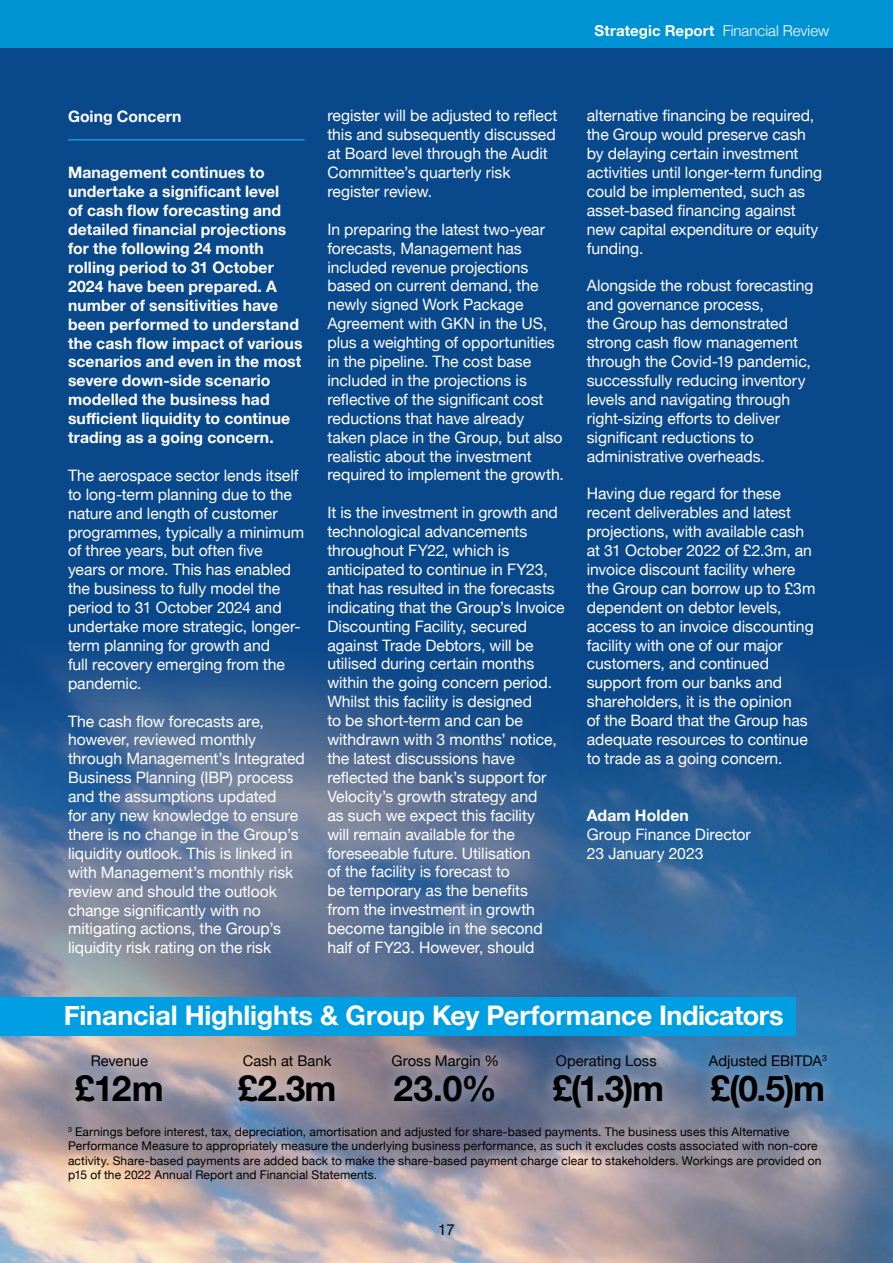
<style>
.page{position:relative;width:893px;height:1263px;background:#fff}
.page>*{position:absolute;margin:0;border:0;box-sizing:border-box;transform-origin:0 0}
.t1{font:700 35.25px "Helvetica Neue";letter-spacing:-.01em;color:#000}
.t2{font:700 27px "Helvetica Neue";letter-spacing:-.01em;color:#fff}
.t3{font:15.75px/18.9px "Helvetica Neue";letter-spacing:-.005em;color:#fff}
.t4{font:700 15.75px/18.9px "Helvetica Neue";letter-spacing:.005em;color:#fff}
.t5{font:700 15px "Helvetica Neue";letter-spacing:.005em;color:#fff}
.t6{font:15px "Helvetica Neue";color:#000}
.t7{font:14.7px "Helvetica Neue";color:#000}
.t8{font:12px/14.4px "Helvetica Neue";letter-spacing:.01em;color:#000}
.s1{font-weight:300}
</style>
<div class="page">
<div style="left:0;top:0;width:893px;height:49px;background:#0093d3"></div>
<div style="left:0;top:49px;width:893px;height:1214px;background:#0a488c"></div>
<img style="left:0;top:655px;width:893px;height:608px">
<svg style="left:0;top:703px;width:587px;height:357px;background:#597397"></svg>
<div style="left:0;top:997px;width:795px;height:38px;background:#009fe3"></div>
<div style="left:61px;top:1060px;width:116px;height:57px;background:#fff;opacity:.55"></div>
<div style="left:77px;top:1040px;width:85px;height:41px;background:#fff;opacity:.55"></div>
<div style="left:379px;top:1060px;width:130px;height:57px;background:#fff;opacity:.55"></div>
<div style="left:378px;top:1040px;width:135px;height:43px;background:#fff;opacity:.55"></div>
<div style="left:696px;top:1060px;width:142px;height:62px;background:#fff;opacity:.55"></div>
<div style="left:695px;top:1040px;width:146px;height:42px;background:#fff;opacity:.55"></div>
<div style="left:224px;top:1060px;width:126px;height:57px;background:#fff;opacity:.55"></div>
<div style="left:229px;top:1040px;width:116px;height:41px;background:#fff;opacity:.55"></div>
<div style="left:538px;top:1060px;width:139px;height:62px;background:#fff;opacity:.55"></div>
<div style="left:542px;top:1040px;width:129px;height:43px;background:#fff;opacity:.55"></div>
<hr style="left:68px;top:139px;width:237px;height:2px;background:#009fe3">
<p class="t5" style="left:595px;top:19px;width:236px">Strategic Report <span class="s1">Financial Review</span></p>
<p class="t4" style="left:68px;top:107px;width:115px">Going Concern</p>
<p class="t4" style="left:68px;top:164px;width:236px">Management continues to undertake a significant level<br>of cash flow forecasting and detailed financial projections for the following 24 month rolling period to 31 October<br>2024 have been prepared. A number of sensitivities have been performed to understand the cash flow impact of various scenarios and even in the most severe down-side scenario modelled the business had sufficient liquidity to continue trading as a going concern.</p>
<p class="t3" style="left:68px;top:467px;width:238px">The aerospace sector lends itself to long-term planning due to the nature and length of customer programmes, typically a minimum of three years, but often five years or more. This has enabled the business to fully model the period to 31 October 2024 and undertake more strategic, longer&shy;term planning for growth and<br>full recovery emerging from the pandemic.</p>
<p class="t3" style="left:68px;top:712px;width:238px">The cash flow forecasts are, however, reviewed monthly through Management’s Integrated<br>Business Planning (IBP) process and the assumptions updated<br>for any new knowledge to ensure there is no change in the Group’s liquidity outlook. This is linked in with Management’s monthly risk review and should the outlook change significantly with no mitigating actions, the Group’s liquidity risk rating on the risk</p>
<p class="t3" style="left:327px;top:107px;width:232px">register will be adjusted to reflect this and subsequently discussed at Board level through the Audit<br>Committee’s quarterly risk register review.</p>
<p class="t3" style="left:327px;top:221px;width:238px">In preparing the latest two-year forecasts, Management has included revenue projections based on current demand, the newly signed Work Package<br>Agreement with GKN in the US, plus a weighting of opportunities in the pipeline. The cost base included in the projections is reflective of the significant cost reductions that have already taken place in the Group, but also realistic about the investment required to implement the growth.</p>
<p class="t3" style="left:327px;top:504px;width:239px">It is the investment in growth and technological advancements throughout FY22, which is anticipated to continue in FY23, that has resulted in the forecasts indicating that the Group’s Invoice<br>Discounting Facility, secured against Trade Debtors, will be utilised during certain months within the going concern period.<br>Whilst this facility is designed<br>to be short-term and can be withdrawn with 3 months’ notice, the latest discussions have reflected the bank’s support for<br>Velocity’s growth strategy and<br>as such we expect this facility<br>will remain available for the foreseeable future. Utilisation<br>of the facility is forecast to<br>be temporary as the benefits<br>from the investment in growth become tangible in the second half of FY23. However, should</p>
<p class="t3" style="left:587px;top:107px;width:237px">alternative financing be required, the Group would preserve cash by delaying certain investment activities until longer-term funding could be implemented, such as asset-based financing against new capital expenditure or equity funding.</p>
<p class="t3" style="left:587px;top:277px;width:228px">Alongside the robust forecasting and governance process,<br>the Group has demonstrated strong cash flow management through the Covid-19 pandemic, successfully reducing inventory levels and navigating through right-sizing efforts to deliver significant reductions to administrative overheads.</p>
<p class="t3" style="left:587px;top:485px;width:230px">Having due regard for these recent deliverables and latest projections, with available cash at 31 October 2022 of £2.3m, an invoice discount facility where the Group can borrow up to £3m dependent on debtor levels, access to an invoice discounting facility with one of our major customers, and continued support from our banks and shareholders, it is the opinion<br>of the Board that the Group has adequate resources to continue to trade as a going concern.</p>
<p class="t4" style="left:587px;top:806px;width:104px">Adam Holden</p>
<p class="t3" style="left:587px;top:825px;width:166px">Group Finance Director<br>23 January 2023</p>
<h2 class="t2" style="left:64px;top:995px;width:721px">Financial Highlights &amp; Group Key Performance Indicators</h2>
<p class="t7" style="left:91px;top:1050px;width:59px">Revenue</p>
<h1 class="t1" style="left:75px;top:1061px;width:90px">£12m</h1>
<p class="t7" style="left:243px;top:1050px;width:90px">Cash at Bank</p>
<h1 class="t1" style="left:238px;top:1061px;width:100px">£2.3m</h1>
<p class="t7" style="left:391px;top:1050px;width:109px">Gross Margin %</p>
<h1 class="t1" style="left:394px;top:1061px;width:105px">23.0%</h1>
<p class="t7" style="left:556px;top:1050px;width:103px">Operating Loss</p>
<h1 class="t1" style="left:552px;top:1061px;width:113px">£(1.3)m</h1>
<p class="t7" style="left:709px;top:1050px;width:120px">Adjusted EBITDA<sup>3</sup></p>
<h1 class="t1" style="left:711px;top:1061px;width:116px">£(0.5)m</h1>
<p class="t8" style="left:68px;top:1125px;width:755px"><sup>3</sup> Earnings before interest, tax, depreciation, amortisation and adjusted for share-based payments. The business uses this Alternative Performance Measure to appropriately measure the underlying business performance, as such it excludes costs associated with non-core activity. Share-based payments are added back to make the share-based payment charge clear to stakeholders. Workings are provided on p15 of the 2022 Annual Report and Financial Statements.</p>
<p class="t6" style="left:438px;top:1218px;width:18px">17</p>
</div>
